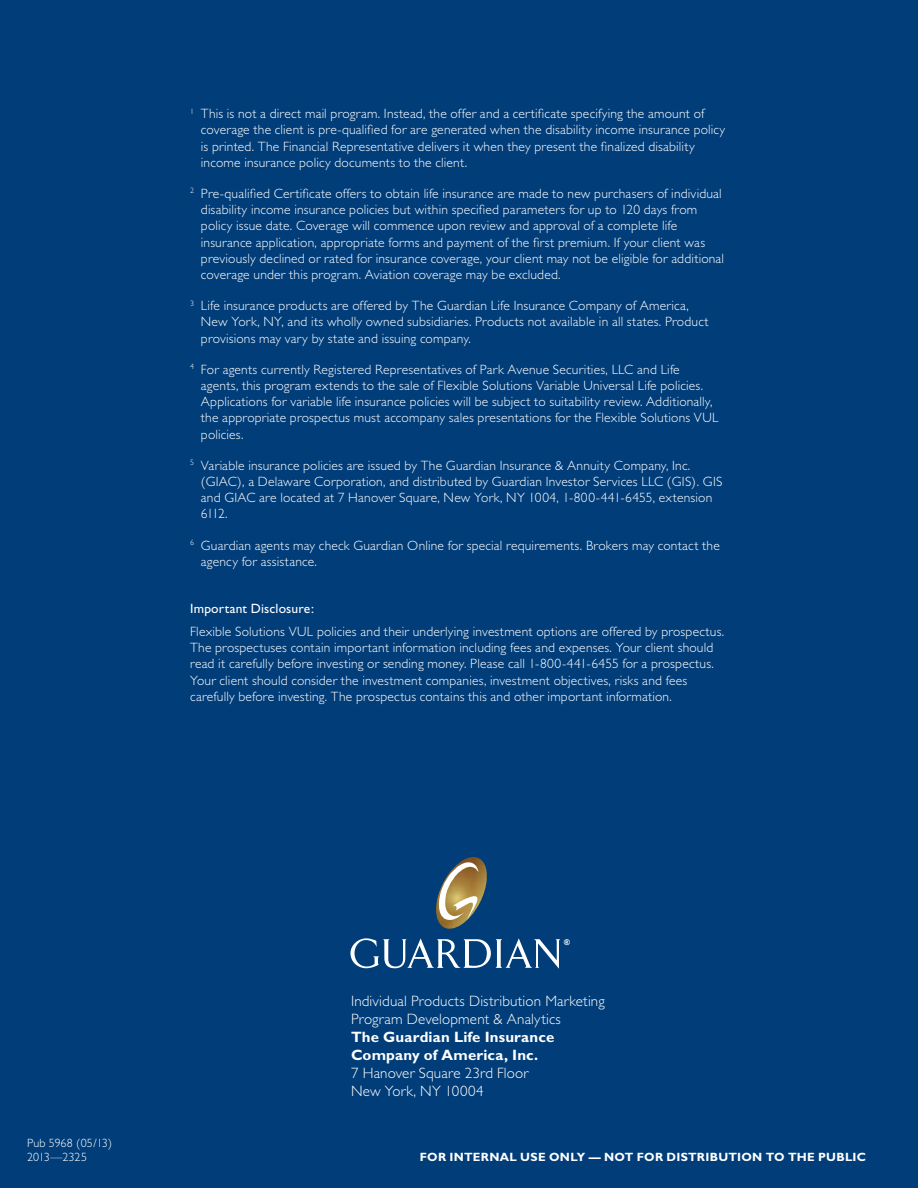
<style>
.page{position:relative;width:918px;height:1188px;background:#003d79}
.page>*{position:absolute;margin:0;border:0;box-sizing:border-box;transform-origin:0 0}
.t1{font:300 15px/18px "Gill Sans";letter-spacing:.01em;color:#fff}
.t2{font:700 15px/18px "Gill Sans";letter-spacing:.01em;color:#fff}
.t3{font:300 13.5px/16.2px "Gill Sans";letter-spacing:.015em;color:#fff}
.t4{font:13.5px "Gill Sans";letter-spacing:.015em;color:#fff}
.t5{font:700 12px "Gill Sans";letter-spacing:.025em;color:#fff}
.t6{font:300 12px/14.4px "Gill Sans";letter-spacing:.005em;color:#fff}
.t7{font:900 7.95px "Arial";color:#fff}
</style>
<div class="page">
<img style="left:436px;top:857px;width:51px;height:72px">
<svg style="left:437px;top:861px;width:42px;height:59px"></svg>
<svg style="left:350px;top:938px;width:210px;height:31px"></svg>
<p class="t3" style="left:201px;top:106px;width:526px;text-indent:-11px"><sup>1</sup> This is not a direct mail program. Instead, the offer and a certificate specifying the amount of coverage the client is pre-qualified for are generated when the disability income insurance policy is printed. The Financial Representative delivers it when they present the finalized disability income insurance policy documents to the client.</p>
<p class="t3" style="left:201px;top:185px;width:525px;text-indent:-11px"><sup>2</sup> Pre-qualified Certificate offers to obtain life insurance are made to new purchasers of individual disability income insurance policies but within specified parameters for up to 120 days from policy issue date. Coverage will commence upon review and approval of a complete life insurance application, appropriate forms and payment of the first premium. If your client was previously declined or rated for insurance coverage, your client may not be eligible for additional coverage under this program. Aviation coverage may be excluded.</p>
<p class="t3" style="left:201px;top:298px;width:509px;text-indent:-11px"><sup>3</sup> Life insurance products are offered by The Guardian Life Insurance Company of America,<br>New York, NY, and its wholly owned subsidiaries. Products not available in all states. Product provisions may vary by state and issuing company.</p>
<p class="t3" style="left:201px;top:361px;width:519px;text-indent:-11px"><sup>4</sup> For agents currently Registered Representatives of Park Avenue Securities, LLC and Life agents, this program extends to the sale of Flexible Solutions Variable Universal Life policies.<br>Applications for variable life insurance policies will be subject to suitability review. Additionally, the appropriate prospectus must accompany sales presentations for the Flexible Solutions VUL policies.</p>
<p class="t3" style="left:201px;top:457px;width:523px;text-indent:-11px"><sup>5</sup> Variable insurance policies are issued by The Guardian Insurance &amp; Annuity Company, Inc. (GIAC), a Delaware Corporation, and distributed by Guardian Investor Services LLC (GIS). GIS and GIAC are located at 7 Hanover Square, New York, NY 1004, 1-800-441-6455, extension 6112.</p>
<p class="t3" style="left:201px;top:537px;width:520px;text-indent:-11px"><sup>6</sup> Guardian agents may check Guardian Online for special requirements. Brokers may contact the agency for assistance.</p>
<p class="t4" style="left:190px;top:601px;width:125px">Important Disclosure:</p>
<p class="t3" style="left:190px;top:624px;width:536px">Flexible Solutions VUL policies and their underlying investment options are offered by prospectus.<br>The prospectuses contain important information including fees and expenses. Your client should read it carefully before investing or sending money. Please call 1-800-441-6455 for a prospectus.<br>Your client should consider the investment companies, investment objectives, risks and fees carefully before investing. The prospectus contains this and other important information.</p>
<p class="t6" style="left:27px;top:1136px;width:87px">Pub 5968 (05/13)<br>2013—2325</p>
<p class="t7" style="left:564px;top:938px;width:8px">®</p>
<p class="t1" style="left:351px;top:992px;width:255px">Individual Products Distribution Marketing<br>Program Development &amp; Analytics</p>
<p class="t2" style="left:351px;top:1028px;width:205px">The Guardian Life Insurance<br>Company of America, Inc.</p>
<p class="t1" style="left:351px;top:1064px;width:179px">7 Hanover Square 23rd Floor<br>New York, NY 10004</p>
<p class="t5" style="left:420px;top:1150px;width:448px">For Internal Use Only — Not for Distri bution to the Pu blic</p>
</div>
